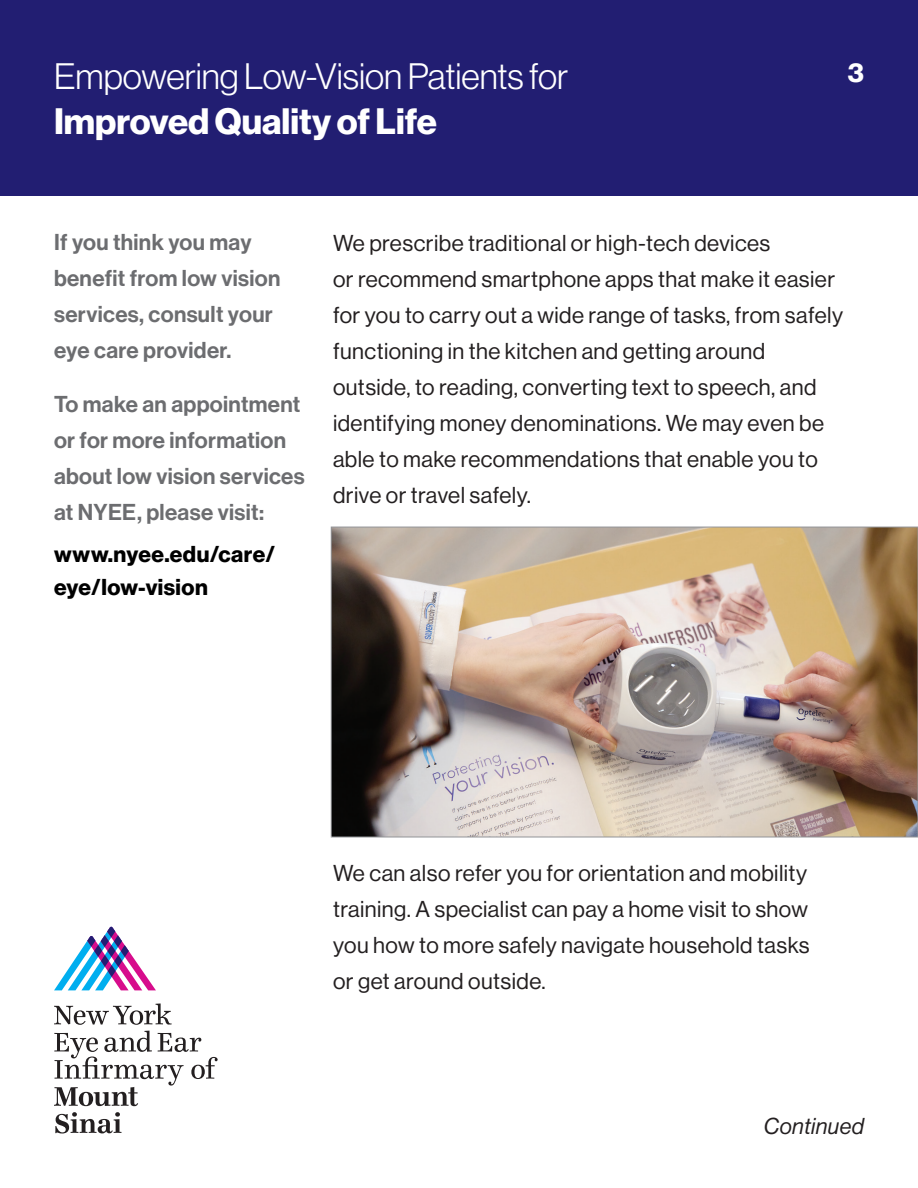
<style>
.page{position:relative;width:918px;height:1188px;background:#fff}
.page>*{position:absolute;margin:0;border:0;box-sizing:border-box;transform-origin:0 0}
.t1{font:36px "N Haas Grotesk DS Std 45 Lt";color:#fff}
.t2{font:36px "N Haas Grotesk DS Std 75 Bd";color:#fff}
.t3{font:27px "N Haas Grotesk DS Std 75 Bd";color:#fff}
.t4{font:22.5px/36px "N Haas Grotesk DS Std 55 Rg";letter-spacing:.02em;color:#231f20}
.t5{font:22.5px/36px "N Haas Grotesk DS Std 65 Md";letter-spacing:.015em;color:#6c6d70}
.t6{font:22.5px/33px "N Haas Grotesk DS Std 75 Bd";letter-spacing:.02em;color:#000}
.t7{font:22.5px "N Haas Grotesk DS Std 56 It";letter-spacing:.02em;color:#231f20}
</style>
<div class="page">
<img style="left:333px;top:529px;width:583px;height:306px">
<div style="left:0;top:0;width:918px;height:196px;background:#221e72"></div>
<svg style="left:54px;top:927px;width:102px;height:63px"></svg>
<svg style="left:54px;top:1003px;width:118px;height:22px"></svg>
<svg style="left:54px;top:1031px;width:164px;height:75px"></svg>
<svg style="left:55px;top:1112px;width:66px;height:22px"></svg>
<h1 class="t1" style="left:54px;top:56px;width:516px">Empowering Low-Vision Patients for</h1>
<h1 class="t2" style="left:54px;top:101px;width:385px">Improved Quality of Life</h1>
<p class="t3" style="left:848px;top:57px;width:18px">3</p>
<p class="t5" style="left:54px;top:225px;width:228px">If you think you may benefit from low vision services, consult your eye care provider.</p>
<p class="t5" style="left:54px;top:387px;width:252px">To make an appointment or for more information about low vision services at NYEE, please visit:</p>
<p class="t6" style="left:54px;top:538px;width:223px">www.nyee.edu/care/ eye/low-vision</p>
<p class="t4" style="left:333px;top:225px;width:512px">We prescribe traditional or high-tech devices<br>or recommend smartphone apps that make it easier for you to carry out a wide range of tasks, from safely functioning in the kitchen and getting around outside, to reading, converting text to speech, and identifying money denominations. We may even be able to make recommendations that enable you to drive or travel safely.</p>
<p class="t4" style="left:333px;top:855px;width:478px;text-align:justify">We can also refer you for orientation and mobility training. A specialist can pay a home visit to show you how to more safely navigate household tasks or get around outside.</p>
<p class="t7" style="left:764px;top:1113px;width:102px">Continued</p>
</div>
